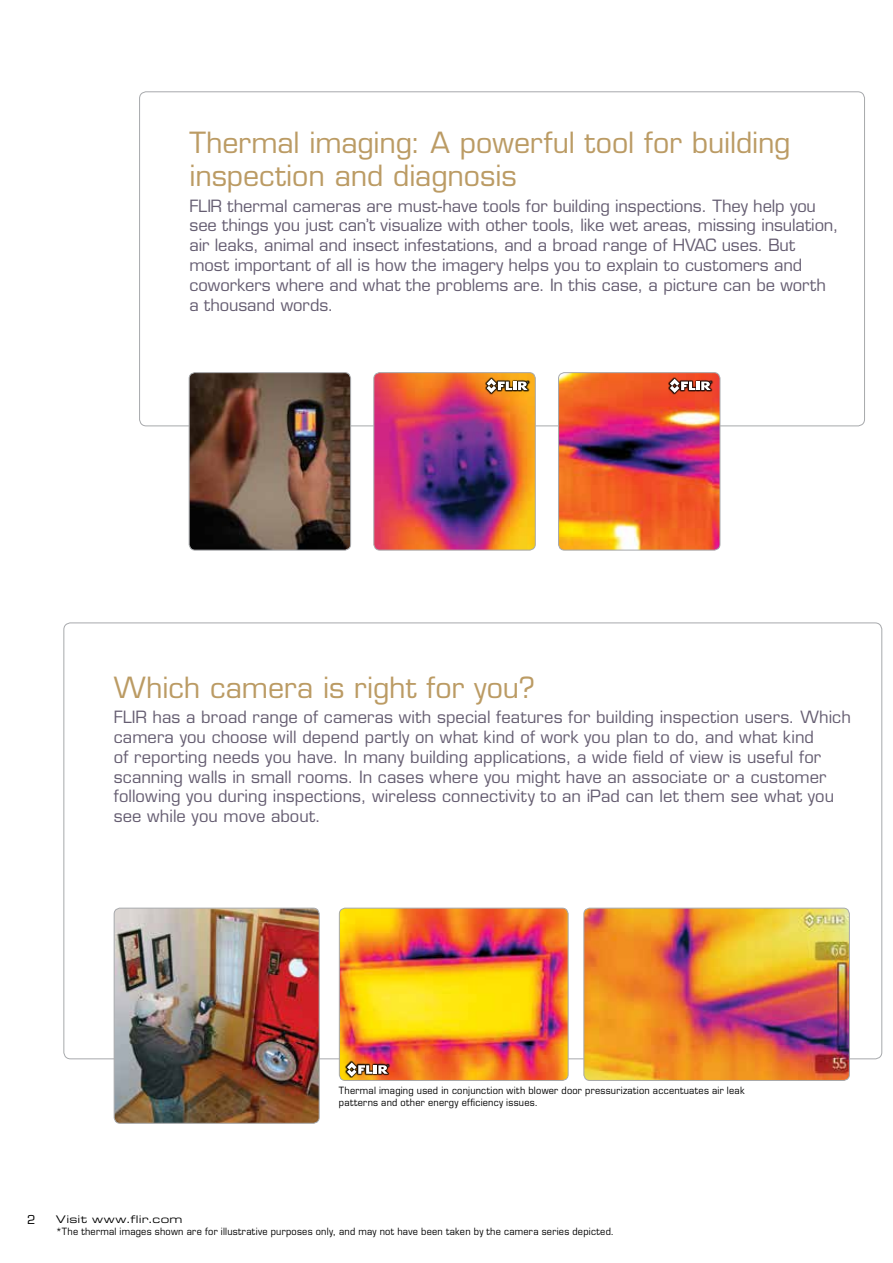
<style>
.page{position:relative;width:893px;height:1263px;background:#fff}
.page>*{position:absolute;margin:0;border:0;box-sizing:border-box;transform-origin:0 0}
.t1{font:28.5px/33px "Eurostile LT Std";letter-spacing:-.005em;color:#bb9b64}
.t2{font:16.5px/19.8px "Eurostile LT Std";color:#655d71}
.t3{font:12px "Eurostile LT Std";color:#000}
.t4{font:10.5px "Eurostile LT Std Ex 2";letter-spacing:.03em;color:#000}
.t5{font:9.75px/11.7px "Eurostile LT Std";letter-spacing:.025em;color:#000;scale:.94 1}
</style>
<div class="page">
<img style="left:374px;top:374px;width:161px;height:176px">
<div style="left:373px;top:372px;width:163px;height:178px;border:1px solid #a7a9ac;border-radius:6px"></div>
<img style="left:558px;top:373px;width:162px;height:177px">
<div style="left:558px;top:372px;width:162px;height:178px;border:1px solid #a7a9ac;border-radius:6px"></div>
<img style="left:114px;top:908px;width:204px;height:214px">
<div style="left:114px;top:908px;width:206px;height:216px;border:1px solid #a7a9ac;border-radius:6px"></div>
<img style="left:339px;top:908px;width:229px;height:172px">
<div style="left:339px;top:908px;width:229px;height:173px;border:1px solid #a7a9ac;border-radius:6px"></div>
<img style="left:585px;top:908px;width:264px;height:171px">
<div style="left:583px;top:908px;width:267px;height:173px;border:1px solid #a7a9ac;border-radius:6px"></div>
<img style="left:189px;top:373px;width:162px;height:177px">
<div style="left:189px;top:372px;width:162px;height:178px;border:1px solid #a7a9ac;border-radius:6px"></div>
<div style="left:345px;top:1060px;width:46px;height:18px;background:#000;opacity:.9"></div>
<svg style="left:347px;top:1062px;width:41px;height:15px"></svg>
<div style="left:485px;top:377px;width:45px;height:17px;background:#000;opacity:.9"></div>
<svg style="left:487px;top:379px;width:41px;height:14px"></svg>
<div style="left:668px;top:377px;width:45px;height:17px;background:#000;opacity:.9"></div>
<svg style="left:670px;top:379px;width:41px;height:14px"></svg>
<h1 class="t1" style="left:189px;top:127px;width:603px">Thermal imaging: A powerful tool for building inspection and diagnosis</h1>
<p class="t2" style="left:189px;top:196px;width:650px">FLIR thermal cameras are must-have tools for building inspections. They help you see things you just can’t visualize with other tools, like wet areas, missing insulation, air leaks, animal and insect infestations, and a broad range of HVAC uses. But most important of all is how the imagery helps you to explain to customers and coworkers where and what the problems are. In this case, a picture can be worth a thousand words.</p>
<h1 class="t1" style="left:114px;top:671px;width:423px">Which camera is right for you?</h1>
<p class="t2" style="left:114px;top:707px;width:739px">FLIR has a broad range of cameras with special features for building inspection users. Which camera you choose will depend partly on what kind of work you plan to do, and what kind<br>of reporting needs you have. In many building applications, a wide field of view is useful for scanning walls in small rooms. In cases where you might have an associate or a customer following you during inspections, wireless connectivity to an iPad can let them see what you see while you move about.</p>
<p class="t5" style="left:339px;top:1085px;width:433px">Thermal imaging used in conjunction with blower door pressurization accentuates air leak patterns and other energy efficiency issues.</p>
<p class="t3" style="left:27px;top:1212px;width:10px">2</p>
<p class="t4" style="left:56px;top:1212px;width:128px">Visit www.flir.com</p>
<p class="t5" style="left:56px;top:1225px;width:595px">*The thermal images shown are for illustrative purposes only, and may not have been taken by the camera series depicted.</p>
</div>
